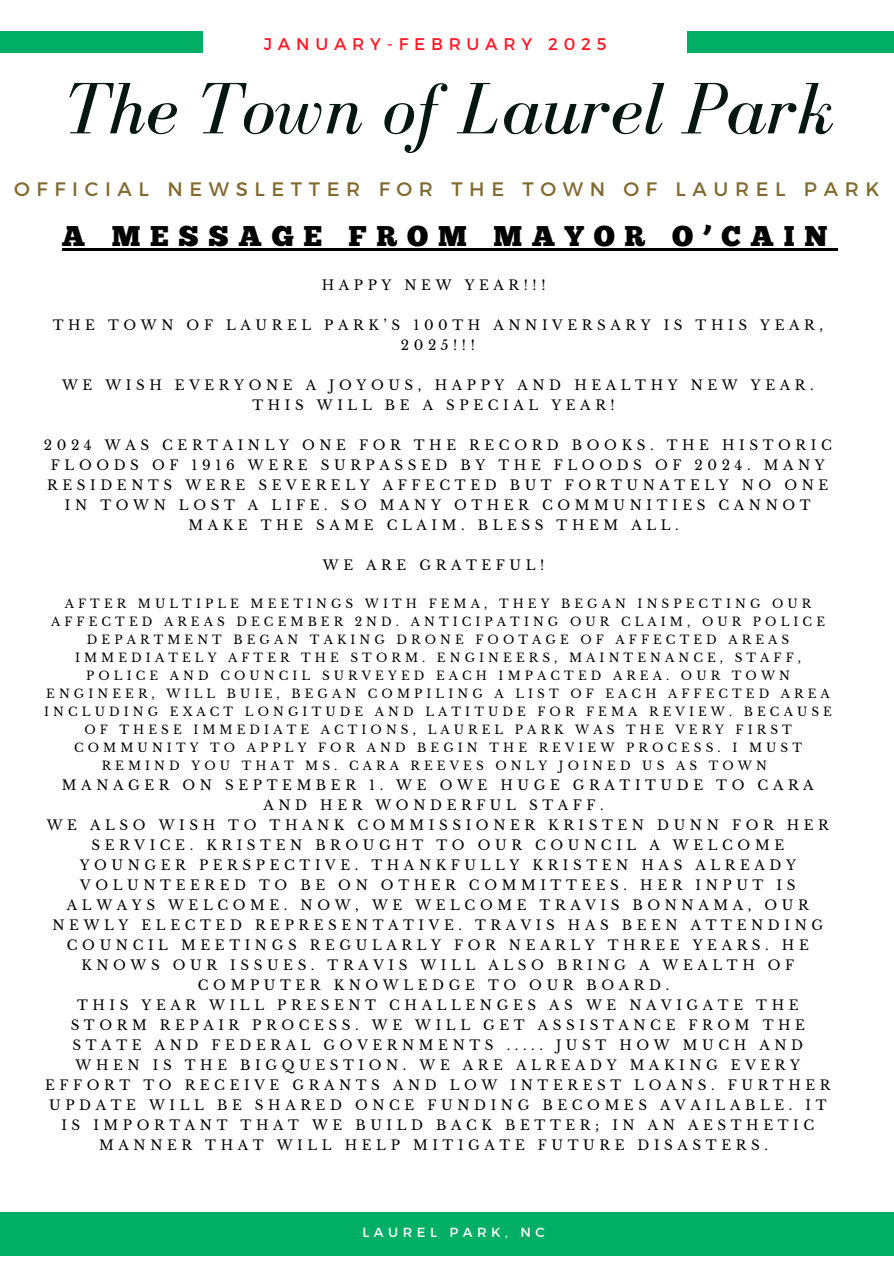
<style>
.page{position:relative;width:894px;height:1264px;background:#fff}
.page>*{position:absolute;margin:0;border:0;box-sizing:border-box;transform-origin:0 0}
.t1{font:italic 75px "Bodoni FLF";color:#051613}
.t2{font:28.5px "Chunk Five";letter-spacing:.34em;color:#000}
.t3{font:19.5px "Montserrat";letter-spacing:.34em;color:#816a2f}
.t4{font:16.95px "Montserrat";letter-spacing:.34em;color:#ff1a26}
.t5{font:13.5px/20px "Libre Baskerville";letter-spacing:.34em;color:#000}
.t6{font:13.2px "Montserrat";letter-spacing:.34em;color:#fff}
.t7{font:12px "Libre Baskerville";letter-spacing:.34em;color:#000}
</style>
<div class="page">
<div style="left:0;top:1211px;width:893px;height:44px;background:#00ae65"></div>
<div style="left:0;top:31px;width:202px;height:21px;background:#00ae65"></div>
<div style="left:687px;top:31px;width:206px;height:21px;background:#00ae65"></div>
<hr style="left:62px;top:248px;width:775px;height:2px;background:#000">
<h3 class="t4" style="left:264px;top:33px;width:344px">JANUARY-FEBRUARY 2025</h3>
<h2 class="t1" style="left:64px;top:68px;width:770px">The Town of Laurel Park</h2>
<h5 class="t3" style="left:14px;top:176px;width:866px">OFFICIAL NEWSLETTER FOR THE TOWN OF LAUREL PARK</h5>
<h5 class="t2" style="left:62px;top:224px;width:767px">A MESSAGE FROM MAYOR O’CAIN</h5>
<h5 class="t5" style="left:321px;top:275px;width:225px">HAPPY NEW YEAR!!!</h5>
<h5 class="t5" style="left:53px;top:315px;width:771px;text-align:center">THE TOWN OF LAUREL PARK’S 100TH ANNIVERSARY IS THIS YEAR,<br>2025!!!</h5>
<h5 class="t5" style="left:252px;top:375px;width:562px;text-indent:-190px">WE WISH EVERYONE A JOYOUS, HAPPY AND HEALTHY NEW YEAR.<br>THIS WILL BE A SPECIAL YEAR!</h5>
<p class="t5" style="left:44px;top:435px;width:789px">2024 WAS CERTAINLY ONE FOR THE RECORD BOOKS. THE HISTORIC</p>
<p class="t5" style="left:51px;top:455px;width:775px">FLOODS OF 1916 WERE SURPASSED BY THE FLOODS OF 2024. MANY</p>
<p class="t5" style="left:47px;top:475px;width:782px">RESIDENTS WERE SEVERELY AFFECTED BUT FORTUNATELY NO ONE</p>
<p class="t5" style="left:65px;top:495px;width:747px">IN TOWN LOST A LIFE. SO MANY OTHER COMMUNITIES CANNOT</p>
<p class="t5" style="left:188px;top:515px;width:491px">MAKE THE SAME CLAIM. BLESS THEM ALL.</p>
<p class="t5" style="left:323px;top:555px;width:223px">WE ARE GRATEFUL!</p>
<p class="t7" style="left:65px;top:596px;width:747px">AFTER MULTIPLE MEETINGS WITH FEMA, THEY BEGAN INSPECTING OUR</p>
<p class="t7" style="left:51px;top:614px;width:775px">AFFECTED AREAS DECEMBER 2ND. ANTICIPATING OUR CLAIM, OUR POLICE</p>
<p class="t7" style="left:87px;top:632px;width:703px">DEPARTMENT BEGAN TAKING DRONE FOOTAGE OF AFFECTED AREAS</p>
<p class="t7" style="left:75px;top:650px;width:727px">IMMEDIATELY AFTER THE STORM. ENGINEERS, MAINTENANCE, STAFF,</p>
<p class="t7" style="left:86px;top:668px;width:705px">POLICE AND COUNCIL SURVEYED EACH IMPACTED AREA. OUR TOWN</p>
<p class="t7" style="left:46px;top:686px;width:785px">ENGINEER, WILL BUIE, BEGAN COMPILING A LIST OF EACH AFFECTED AREA</p>
<p class="t7" style="left:44px;top:704px;width:789px">INCLUDING EXACT LONGITUDE AND LATITUDE FOR FEMA REVIEW. BECAUSE</p>
<p class="t7" style="left:84px;top:722px;width:708px">OF THESE IMMEDIATE ACTIONS, LAUREL PARK WAS THE VERY FIRST</p>
<p class="t7" style="left:74px;top:740px;width:729px">COMMUNITY TO APPLY FOR AND BEGIN THE REVIEW PROCESS. I MUST</p>
<p class="t7" style="left:102px;top:758px;width:666px">REMIND YOU THAT MS. CARA REEVES ONLY JOINED US AS TOWN</p>
<p class="t5" style="left:263px;top:775px;width:551px;text-indent:-201px">MANAGER ON SEPTEMBER 1. WE OWE HUGE GRATITUDE TO CARA<br>AND HER WONDERFUL STAFF.</p>
<h5 class="t5" style="left:47px;top:815px;width:783px">WE ALSO WISH TO THANK COMMISSIONER KRISTEN DUNN FOR HER</h5>
<h5 class="t5" style="left:91px;top:835px;width:694px">SERVICE. KRISTEN BROUGHT TO OUR COUNCIL A WELCOME</h5>
<h5 class="t5" style="left:80px;top:855px;width:717px">YOUNGER PERSPECTIVE. THANKFULLY KRISTEN HAS ALREADY</h5>
<h5 class="t5" style="left:80px;top:875px;width:716px">VOLUNTEERED TO BE ON OTHER COMMITTEES. HER INPUT IS</h5>
<h5 class="t5" style="left:67px;top:895px;width:743px">ALWAYS WELCOME. NOW, WE WELCOME TRAVIS BONNAMA, OUR</h5>
<h5 class="t5" style="left:52px;top:915px;width:772px">NEWLY ELECTED REPRESENTATIVE. TRAVIS HAS BEEN ATTENDING</h5>
<h5 class="t5" style="left:67px;top:935px;width:743px">COUNCIL MEETINGS REGULARLY FOR NEARLY THREE YEARS. HE</h5>
<h5 class="t5" style="left:81px;top:955px;width:714px">KNOWS OUR ISSUES. TRAVIS WILL ALSO BRING A WEALTH OF</h5>
<h5 class="t5" style="left:198px;top:975px;width:473px">COMPUTER KNOWLEDGE TO OUR BOARD.</h5>
<h5 class="t5" style="left:77px;top:995px;width:722px">THIS YEAR WILL PRESENT CHALLENGES AS WE NAVIGATE THE</h5>
<h5 class="t5" style="left:71px;top:1015px;width:735px">STORM REPAIR PROCESS. WE WILL GET ASSISTANCE FROM THE</h5>
<h5 class="t5" style="left:73px;top:1035px;width:731px">STATE AND FEDERAL GOVERNMENTS ..... JUST HOW MUCH AND</h5>
<h5 class="t5" style="left:76px;top:1055px;width:725px">WHEN IS THE BIGQUESTION. WE ARE ALREADY MAKING EVERY</h5>
<h5 class="t5" style="left:45px;top:1075px;width:786px">EFFORT TO RECEIVE GRANTS AND LOW INTEREST LOANS. FURTHER</h5>
<h5 class="t5" style="left:49px;top:1095px;width:778px">UPDATE WILL BE SHARED ONCE FUNDING BECOMES AVAILABLE. IT</h5>
<h5 class="t5" style="left:61px;top:1115px;width:754px">IS IMPORTANT THAT WE BUILD BACK BETTER; IN AN AESTHETIC</h5>
<h5 class="t5" style="left:99px;top:1135px;width:670px">MANNER THAT WILL HELP MITIGATE FUTURE DISASTERS.</h5>
<h1 class="t6" style="left:362px;top:1223px;width:184px">LAUREL PARK, NC</h1>
<h4 class="t6" style="left:362px;top:1232px;width:184px">LAUREL PARK, NC</h4>
</div>
